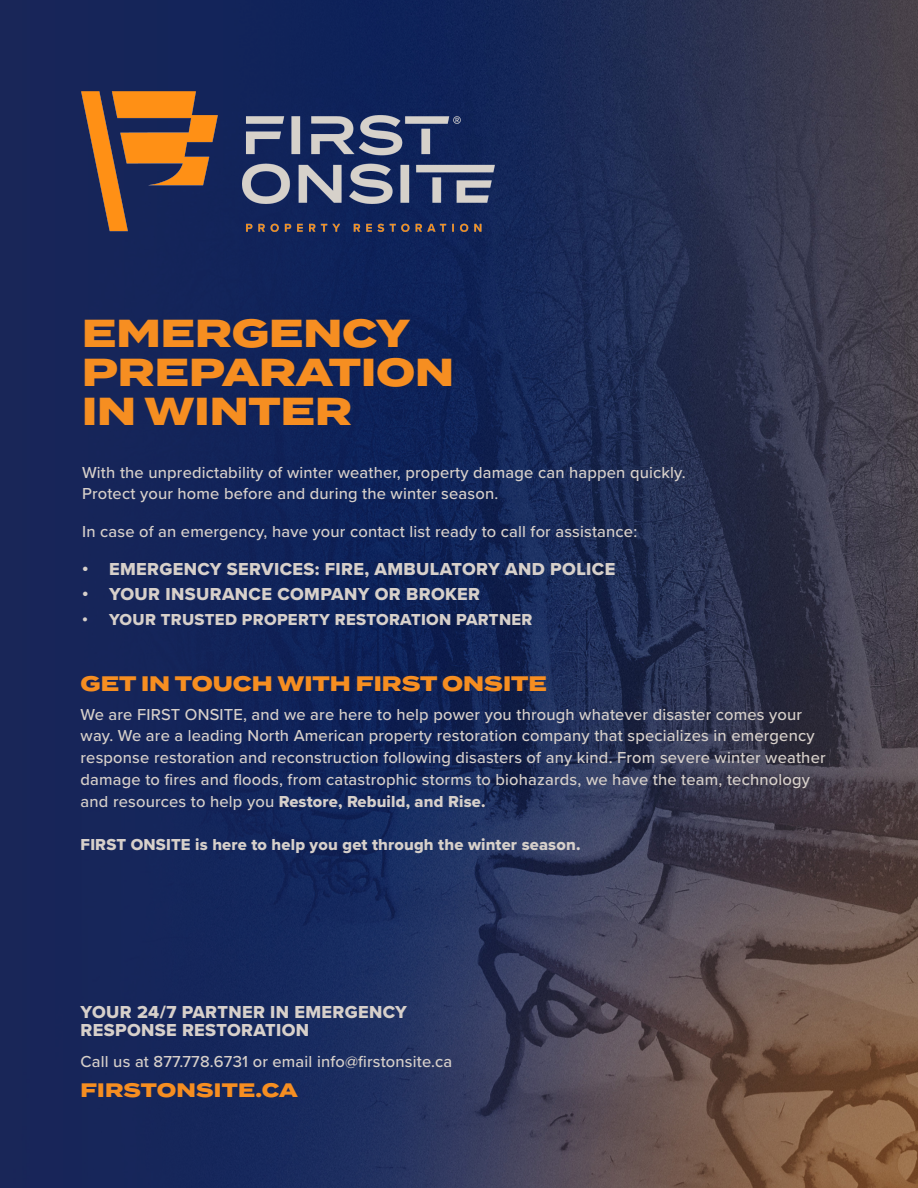
<style>
.page{position:relative;width:918px;height:1188px;background:#fff}
.page>*{position:absolute;margin:0;border:0;box-sizing:border-box;transform-origin:0 0}
.t1{font:800 39px/39px "Termina";color:#f68e21}
.t2{font:800 21px "Termina";color:#f68e21}
.t3{font:800 19.5px "Termina";letter-spacing:.01em;color:#f68e21}
.t4{font:18px/18px "Proxima Nova Extrabld";letter-spacing:.02em;color:#d7d0ca}
.t5{font:500 16.5px/21.8px "Proxima Nova";letter-spacing:.01em;color:#d7d0ca}
.t6{font:16.5px "Proxima Nova Extrabld";letter-spacing:.01em;color:#d7d0ca}
.s1{font-family:"Proxima Nova";font-weight:500}
</style>
<div class="page">
<img style="left:0;top:0;width:918px;height:1188px">
<img style="left:81px;top:92px;width:414px;height:139px">
<h1 class="t1" style="left:82px;top:315px;width:374px">EMERGENCY<br>PREPARATION<br>IN WINTER</h1>
<p class="t5" style="left:82px;top:462px;width:605px;line-height:21px">With the unpredictability of winter weather, property damage can happen quickly.<br>Protect your home before and during the winter season.</p>
<p class="t5" style="left:82px;top:520px;width:557px">In case of an emergency, have your contact list ready to call for assistance:</p>
<p class="t4" style="left:82px;top:560px;width:535px">• EMERGENCY SERVICES: FIRE, AMBULATORY AND POLICE</p>
<p class="t4" style="left:82px;top:585px;width:400px">• YOUR INSURANCE COMPANY OR BROKER</p>
<p class="t6" style="left:82px;top:607px;width:452px">• YOUR TRUSTED PROPERTY RESTORATION PARTNER</p>
<p class="t2" style="left:81px;top:668px;width:468px">GET IN TOUCH WITH FIRST ONSITE</p>
<p class="t5" style="left:81px;top:703px;width:747px">We are FIRST ONSITE, and we are here to help power you through whatever disaster comes your way. We are a leading North American property restoration company that specializes in emergency response restoration and reconstruction following disasters of any kind. From severe winter weather damage to fires and floods, from catastrophic storms to biohazards, we have the team, technology</p>
<p class="t6" style="left:81px;top:789px;width:406px"><span class="s1">and resources to help you</span> Restore, Rebuild, and Rise.</p>
<p class="t6" style="left:81px;top:832px;width:501px">FIRST ONSITE is here to help you get through the winter season.</p>
<p class="t4" style="left:81px;top:1003px;width:328px">YOUR 24/7 PARTNER IN EMERGENCY<br>RESPONSE RESTORATION</p>
<p class="t5" style="left:81px;top:1050px;width:373px">Call us at 877.778.6731 or email info@firstonsite.ca</p>
<p class="t3" style="left:81px;top:1076px;width:219px">FIRSTONSITE.CA</p>
</div>
